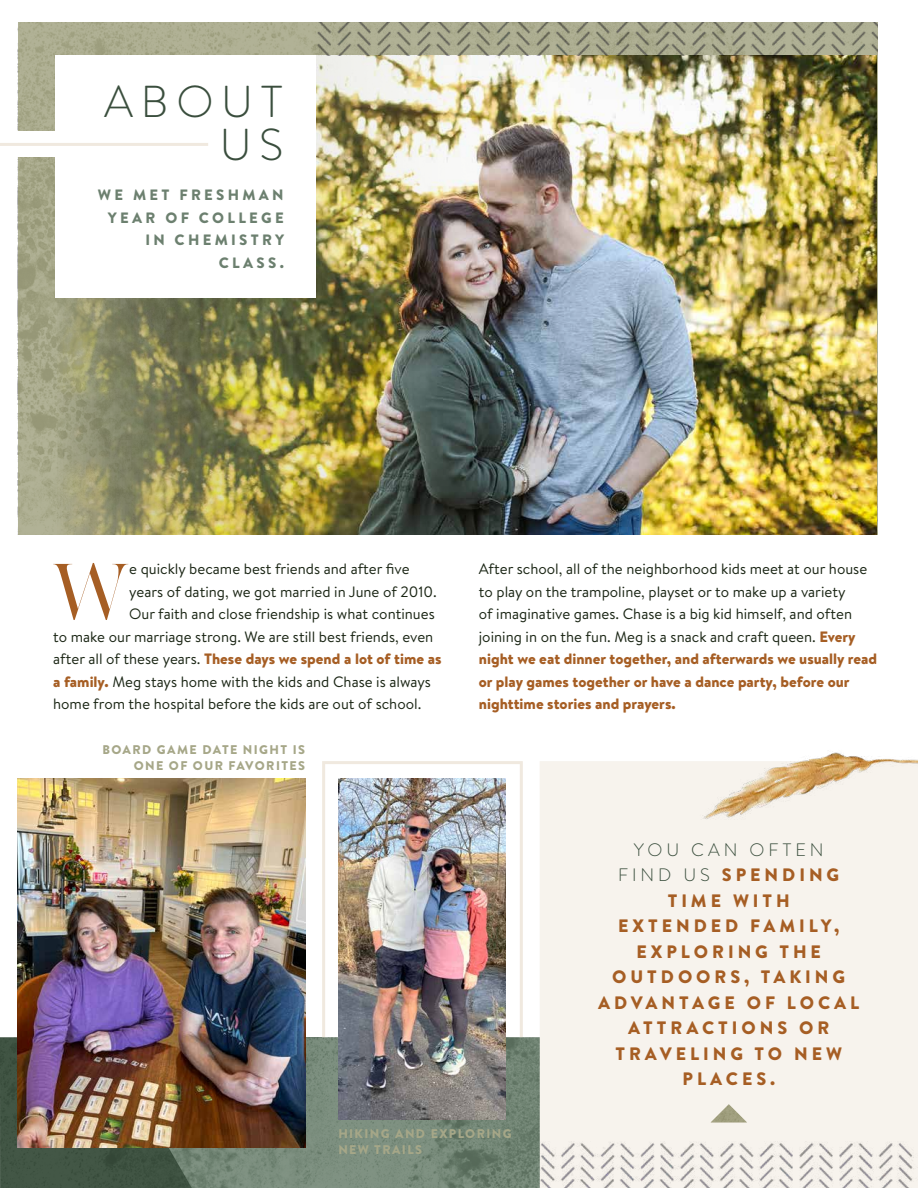
<style>
.page{position:relative;width:918px;height:1188px;background:#fff}
.page>*{position:absolute;margin:0;border:0;box-sizing:border-box;transform-origin:0 0}
.t1{font:300 81.75px "AW Conqueror Didot";color:#a65e24}
.t2{font:300 44.7px/43.3px "Brandon Text";letter-spacing:.17em;color:#3a4e3d;text-align:right}
.t3{font:900 18px/25.5px "Brandon Text";letter-spacing:.22em;color:#a65e24;text-align:center}
.t4{font:15px/22.5px "Brandon Text";color:#1a2514}
.t5{font:900 15px "Brandon Text";color:#a65e24}
.t6{font:900 15px/22.5px "Brandon Text";letter-spacing:.22em;color:#6c806f;text-align:right}
.t7{font:900 12.6px/16.5px "Brandon Text";letter-spacing:.11em;color:#a6a788;text-align:right}
.s1{font-weight:400;color:#1a2514}
.s2{font-weight:900;color:#a65e24}
.s3{font-weight:300;color:#3a4e3d}
</style>
<div class="page">
<div style="left:322px;top:761px;width:201px;height:310px;border:3px solid #f0e9df"></div>
<img style="left:0;top:1037px;width:105px;height:151px">
<img style="left:105px;top:1037px;width:435px;height:151px">
<img style="left:18px;top:23px;width:860px;height:512px">
<img style="left:53px;top:56px;width:824px;height:479px">
<div style="left:55px;top:56px;width:260px;height:242px;background:#fff"></div>
<div style="left:0;top:132px;width:89px;height:25px;background:#fff"></div>
<hr style="left:0;top:143px;width:208px;height:3px;background:#f0e9df">
<div style="left:540px;top:761px;width:378px;height:427px;background:#f7f3ed"></div>
<img style="left:540px;top:1141px;width:374px;height:47px">
<img style="left:0;top:1142px;width:1px;height:46px">
<img style="left:338px;top:779px;width:168px;height:340px">
<img style="left:18px;top:779px;width:287px;height:368px">
<img style="left:315px;top:23px;width:563px;height:33px">
<img style="left:711px;top:1104px;width:36px;height:18px">
<img style="left:703px;top:752px;width:215px;height:67px">
<h2 class="t2" style="left:104px;top:78px;width:181px">ABOUT<br>US</h2>
<p class="t6" style="left:98px;top:184px;width:188px">WE MET FRESHMAN<br>YEAR OF COLLEGE<br>IN CHEMISTRY<br>CLASS.</p>
<h1 class="t1" style="left:52px;top:530px;width:78px">W</h1>
<p class="t4" style="left:129px;top:557px;width:282px">e quickly became best friends and after five</p>
<p class="t4" style="left:129px;top:580px;width:309px">years of dating, we got married in June of 2010.</p>
<p class="t4" style="left:129px;top:602px;width:307px">Our faith and close friendship is what continues</p>
<p class="t4" style="left:53px;top:625px;width:382px">to make our marriage strong. We are still best friends, even</p>
<p class="t5" style="left:53px;top:648px;width:390px"><span class="s1">after all of these years.</span> These days we spend a lot of time as</p>
<p class="t4" style="left:53px;top:670px;width:379px"><span class="s2">a family.</span> Meg stays home with the kids and Chase is always</p>
<p class="t4" style="left:53px;top:692px;width:370px">home from the hospital before the kids are out of school.</p>
<p class="t7" style="left:102px;top:741px;width:204px">BOARD GAME DATE NIGHT IS<br>ONE OF OUR FAVORITES</p>
<p class="t4" style="left:479px;top:557px;width:400px">After school, all of the neighborhood kids meet at our house to play on the trampoline, playset or to make up a variety<br>of imaginative games. Chase is a big kid himself, and often joining in on the fun. Meg is a snack and craft queen. <span class="s2">Every night we eat dinner together, and afterwards we usually read or play games together or have a dance party, before our nighttime stories and prayers.</span></p>
<p class="t3" style="left:598px;top:836px;width:263px"><span class="s3">YOU CAN OFTEN<br>FIND US</span> SPENDING<br>TIME WITH<br>EXTENDED FAMILY,<br>EXPLORING THE<br>OUTDOORS, TAKING<br>ADVANTAGE OF LOCAL<br>ATTRACTIONS OR<br>TRAVELING TO NEW<br>PLACES.</p>
<p class="t7" style="left:338px;top:1125px;width:175px;text-align:left">HIKING AND EXPLORING<br>NEW TRAILS</p>
</div>
